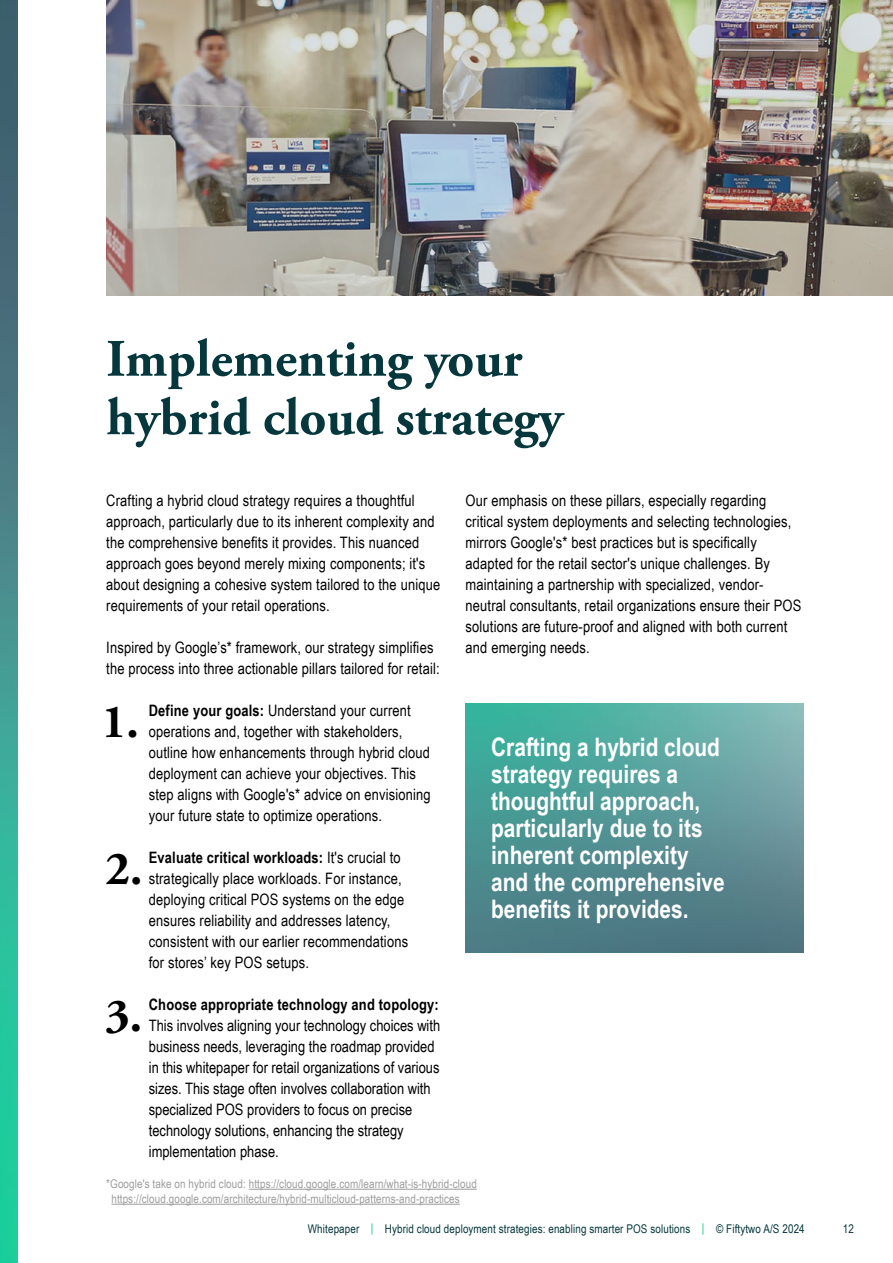
<style>
.page{position:relative;width:893px;height:1263px;background:#fff}
.page>*{position:absolute;margin:0;border:0;box-sizing:border-box;transform-origin:0 0}
.t1{font:700 52.5px/58.5px "Adobe Garamond Pro";color:#05373c}
.t2{font:700 47.4px "Adobe Garamond Pro";color:#000}
.t3{font:700 25.5px/27px "Arial Narrow";color:#fff}
.t4{font:15.75px/21px "Arial Narrow";letter-spacing:.01em;color:#000}
.t5{font:700 15.75px "Arial Narrow";letter-spacing:.01em;color:#000}
.t6{font:12px/15px "Arial Narrow";letter-spacing:.01em;color:#9d9d9c}
.t7{font:12px "Arial Narrow";letter-spacing:.01em;color:#05373c}
.s1{font-weight:700}
.s2{color:#00c77b}
</style>
<div class="page">
<img style="left:106px;top:0;width:787px;height:296px">
<img style="left:466px;top:704px;width:338px;height:248px">
<hr style="left:249px;top:1189px;width:228px;height:1px;background:#9d9d9c">
<hr style="left:111px;top:1204px;width:349px;height:1px;background:#9d9d9c">
<img style="left:0;top:0;width:17px;height:1263px">
<h1 class="t1" style="left:106px;top:331px;width:458px">Implementing your hybrid cloud strategy</h1>
<p class="t4" style="left:106px;top:489px;width:335px">Crafting a hybrid cloud strategy requires a thoughtful approach, particularly due to its inherent complexity and the comprehensive benefits it provides. This nuanced approach goes beyond merely mixing components; it's about designing a cohesive system tailored to the unique requirements of your retail operations.</p>
<p class="t4" style="left:106px;top:636px;width:335px">Inspired by Google’s* framework, our strategy simplifies the process into three actionable pillars tailored for retail:</p>
<h2 class="t2" style="left:102px;top:694px;width:38px">1.</h2>
<p class="t4" style="left:149px;top:699px;width:283px"><span class="s1">Define your goals:</span> Understand your current operations and, together with stakeholders, outline how enhancements through hybrid cloud deployment can achieve your objectives. This step aligns with Google's* advice on envisioning your future state to optimize operations.</p>
<h2 class="t2" style="left:105px;top:841px;width:38px">2.</h2>
<p class="t4" style="left:149px;top:846px;width:261px"><span class="s1">Evaluate critical workloads:</span> It's crucial to strategically place workloads. For instance, deploying critical POS systems on the edge ensures reliability and addresses latency, consistent with our earlier recommendations for stores’ key POS setups.</p>
<h2 class="t2" style="left:105px;top:988px;width:38px">3.</h2>
<p class="t5" style="left:149px;top:992px;width:292px">Choose appropriate technology and topology:</p>
<p class="t4" style="left:149px;top:1014px;width:293px">This involves aligning your technology choices with business needs, leveraging the roadmap provided in this whitepaper for retail organizations of various sizes. This stage often involves collaboration with specialized POS providers to focus on precise technology solutions, enhancing the strategy implementation phase.</p>
<p class="t4" style="left:466px;top:489px;width:337px">Our emphasis on these pillars, especially regarding critical system deployments and selecting technologies, mirrors Google's* best practices but is specifically adapted for the retail sector's unique challenges. By maintaining a partnership with specialized, vendor&shy;neutral consultants, retail organizations ensure their POS solutions are future-proof and aligned with both current and emerging needs.</p>
<h3 class="t3" style="left:491px;top:732px;width:235px">Crafting a hybrid cloud strategy requires a thoughtful approach, particularly due to its inherent complexity and the comprehensive benefits it provides.</h3>
<p class="t6" style="left:111px;top:1176px;width:367px;text-indent:-5px">*Google's take on hybrid cloud: https://cloud.google.com/learn/what-is-hybrid-cloud https://cloud.google.com/architecture/hybrid-multicloud-patterns-and-practices</p>
<p class="t7" style="left:308px;top:1220px;width:498px">Whitepaper <span class="s2">|</span> Hybrid cloud deployment strategies: enabling smarter POS solutions <span class="s2">|</span> © Fiftytwo A/S 2024</p>
<p class="t7" style="left:843px;top:1220px;width:13px">12</p>
</div>
